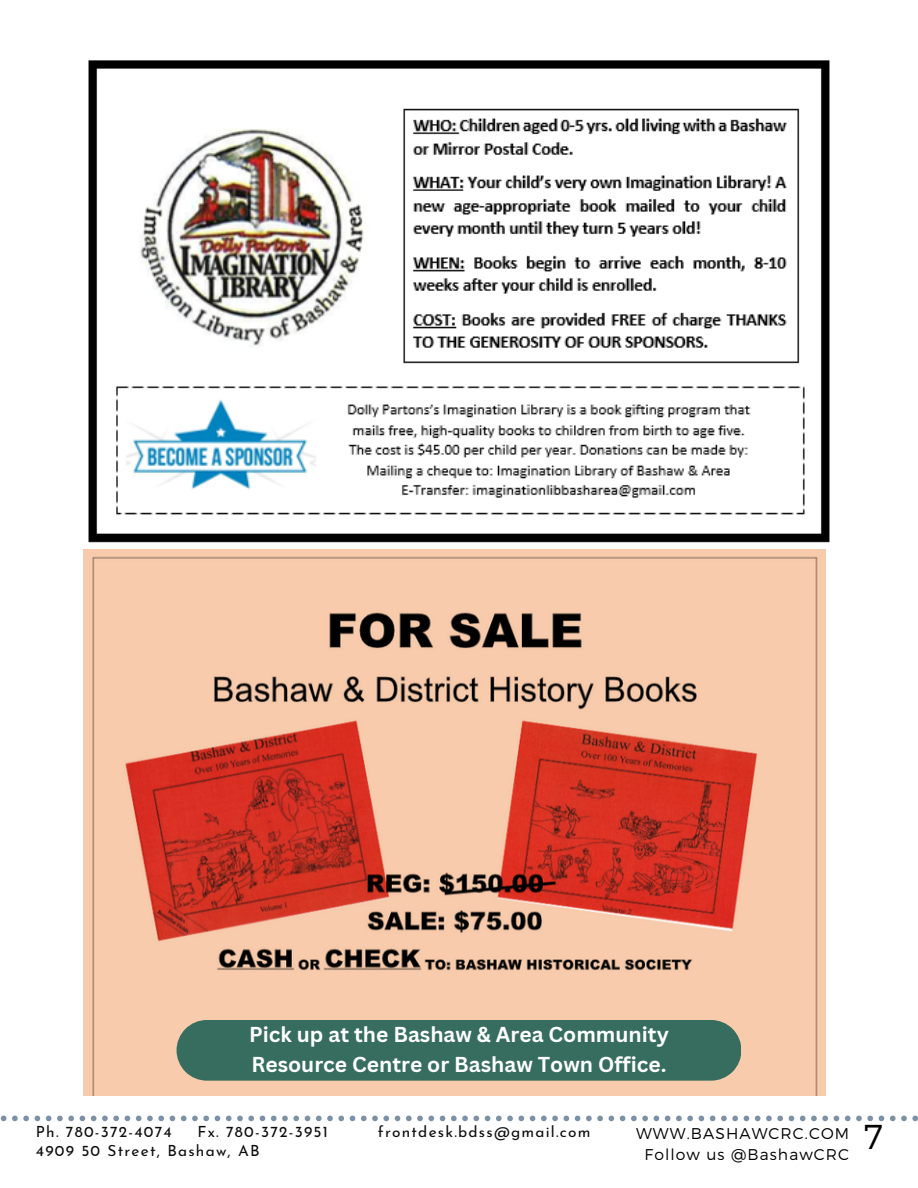
<style>
.page{position:relative;width:918px;height:1188px;background:#fff}
.page>*{position:absolute;margin:0;border:0;box-sizing:border-box;transform-origin:0 0}
.t1{font:300 34.5px "Montserrat";color:#000}
.t2{font:700 21px "Canva Sans";color:#fff}
.t3{font:300 15.6px "Montserrat";letter-spacing:.07em;color:#000}
.t4{font:15.45px "Josefin Sans";letter-spacing:.08em;color:#0c0e0c}
</style>
<div class="page">
<svg style="left:1px;top:1116px;width:917px;height:5px"></svg>
<img style="left:83px;top:549px;width:743px;height:547px">
<div style="left:177px;top:1020px;width:564px;height:60px;background:#366d5e"></div>
<img style="left:88px;top:60px;width:742px;height:483px">
<p class="t2" style="left:249px;top:1020px;width:421px">Pick up at the Bashaw &amp; Area Community</p>
<p class="t2" style="left:251px;top:1049px;width:417px">Resource Centre or Bashaw Town Office.</p>
<p class="t4" style="left:36px;top:1125px;width:138px">Ph. 780-372-4074</p>
<p class="t4" style="left:198px;top:1125px;width:132px">Fx. 780-372-3951</p>
<p class="t4" style="left:378px;top:1125px;width:214px">frontdesk.bdss@gmail.com</p>
<p class="t4" style="left:36px;top:1144px;width:225px">4909 50 Street, Bashaw, AB</p>
<p class="t3" style="left:636px;top:1123px;width:215px">WWW.BASHAWCRC.COM</p>
<p class="t3" style="left:644px;top:1145px;width:206px">Follow us @BashawCRC</p>
<p class="t1" style="left:864px;top:1115px;width:21px">7</p>
</div>
